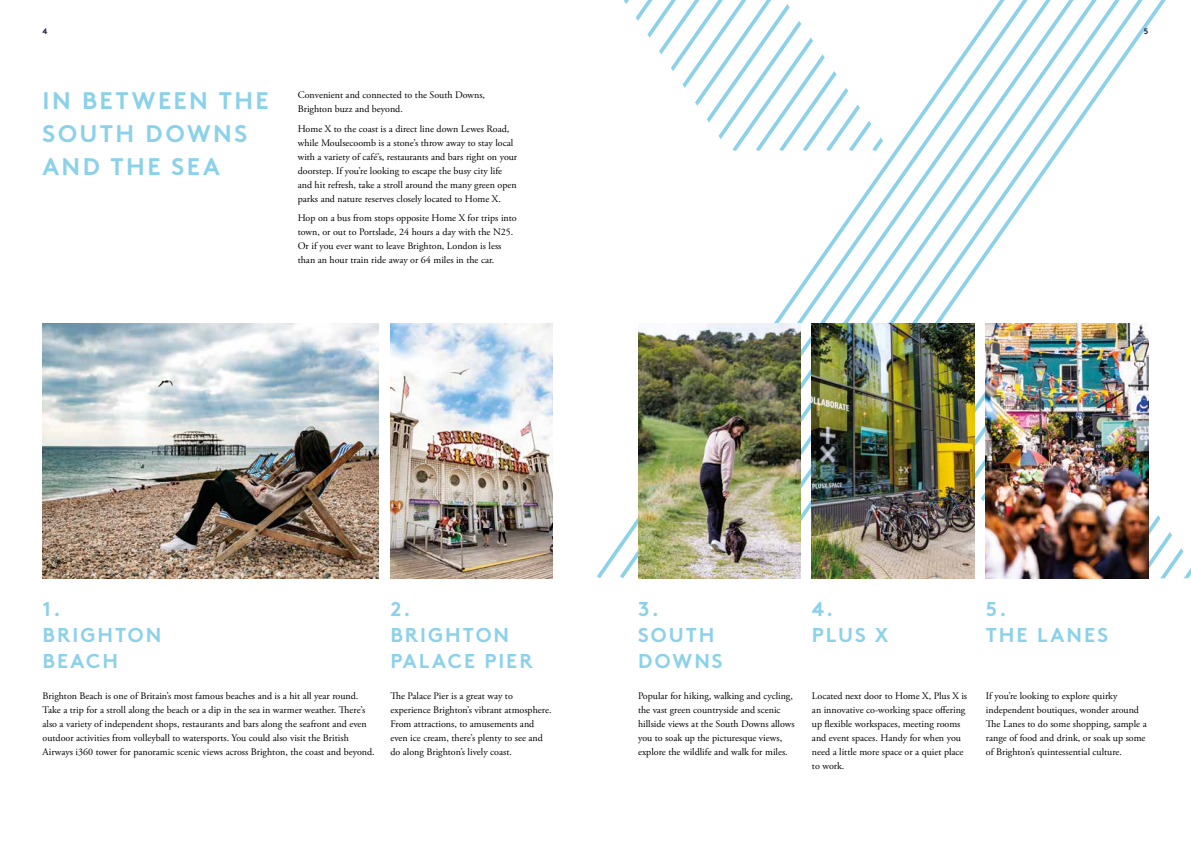
<style>
.page{position:relative;width:1191px;height:842px;background:#fff}
.page>*{position:absolute;margin:0;border:0;box-sizing:border-box;transform-origin:0 0}
.t1{font:700 24px/33px "Brown Pro";letter-spacing:.1em;color:#8bd1ea}
.t2{font:700 20px/26px "Brown Pro";letter-spacing:.1em;color:#8bd1ea}
.t3{font:10px/14px "Adobe Garamond Pro";color:#000}
.t4{font:700 8px "Brown Pro";color:#1f2248}
</style>
<div class="page">
<svg style="left:774px;top:0;width:352px;height:578px"></svg>
<svg style="left:974px;top:383px;width:12px;height:195px"></svg>
<svg style="left:1148px;top:383px;width:43px;height:195px"></svg>
<svg style="left:635px;top:0;width:255px;height:151px"></svg>
<img style="left:986px;top:323px;width:162px;height:255px">
<img style="left:812px;top:323px;width:162px;height:255px">
<img style="left:638px;top:323px;width:162px;height:255px">
<img style="left:390px;top:323px;width:163px;height:255px">
<img style="left:43px;top:323px;width:336px;height:255px">
<p class="t4" style="left:43px;top:25px;width:6px">4</p>
<p class="t4" style="left:1144px;top:25px;width:6px">5</p>
<h1 class="t1" style="left:43px;top:81px;width:228px">IN BETWEEN THE<br>SOUTH DOWNS<br>AND THE SEA</h1>
<p class="t3" style="left:298px;top:88px;width:189px">Convenient and connected to the South Downs,<br>Brighton buzz and beyond.</p>
<p class="t3" style="left:298px;top:122px;width:221px">Home X to the coast is a direct line down Lewes Road, while Moulsecoomb is a stone’s throw away to stay local with a variety of café’s, restaurants and bars right on your doorstep. If you’re looking to escape the busy city life and hit refresh, take a stroll around the many green open parks and nature reserves closely located to Home X.</p>
<p class="t3" style="left:298px;top:211px;width:220px">Hop on a bus from stops opposite Home X for trips into town, or out to Portslade, 24 hours a day with the N25.<br>Or if you ever want to leave Brighton, London is less than an hour train ride away or 64 miles in the car.</p>
<h2 class="t2" style="left:390px;top:594px;width:144px">2.<br>BRIGHTON<br>PALACE PIER</h2>
<h2 class="t2" style="left:43px;top:594px;width:120px">1.<br>BRIGHTON<br>BEACH</h2>
<h2 class="t2" style="left:638px;top:594px;width:86px">3.<br>SOUTH<br>DOWNS</h2>
<h2 class="t2" style="left:986px;top:594px;width:124px">5.<br>THE LANES</h2>
<h2 class="t2" style="left:812px;top:594px;width:78px">4.<br>PLUS X</h2>
<p class="t3" style="left:43px;top:689px;width:334px">Brighton Beach is one of Britain’s most famous beaches and is a hit all year round.<br>Take a trip for a stroll along the beach or a dip in the sea in warmer weather. There’s also a variety of independent shops, restaurants and bars along the seafront and even outdoor activities from volleyball to watersports. You could also visit the British Airways i360 tower for panoramic scenic views across Brighton, the coast and beyond.</p>
<p class="t3" style="left:638px;top:689px;width:158px">Popular for hiking, walking and cycling, the vast green countryside and scenic hillside views at the South Downs allows you to soak up the picturesque views, explore the wildlife and walk for miles.</p>
<p class="t3" style="left:986px;top:689px;width:162px">If you’re looking to explore quirky independent boutiques, wonder around The Lanes to do some shopping, sample a range of food and drink, or soak up some of Brighton’s quintessential culture.</p>
<p class="t3" style="left:812px;top:689px;width:157px">Located next door to Home X, Plus X is an innovative co-working space offering up flexible workspaces, meeting rooms and event spaces. Handy for when you need a little more space or a quiet place to work.</p>
<p class="t3" style="left:390px;top:689px;width:163px">The Palace Pier is a great way to experience Brighton’s vibrant atmosphere.<br>From attractions, to amusements and even ice cream, there’s plenty to see and do along Brighton’s lively coast.</p>
</div>
